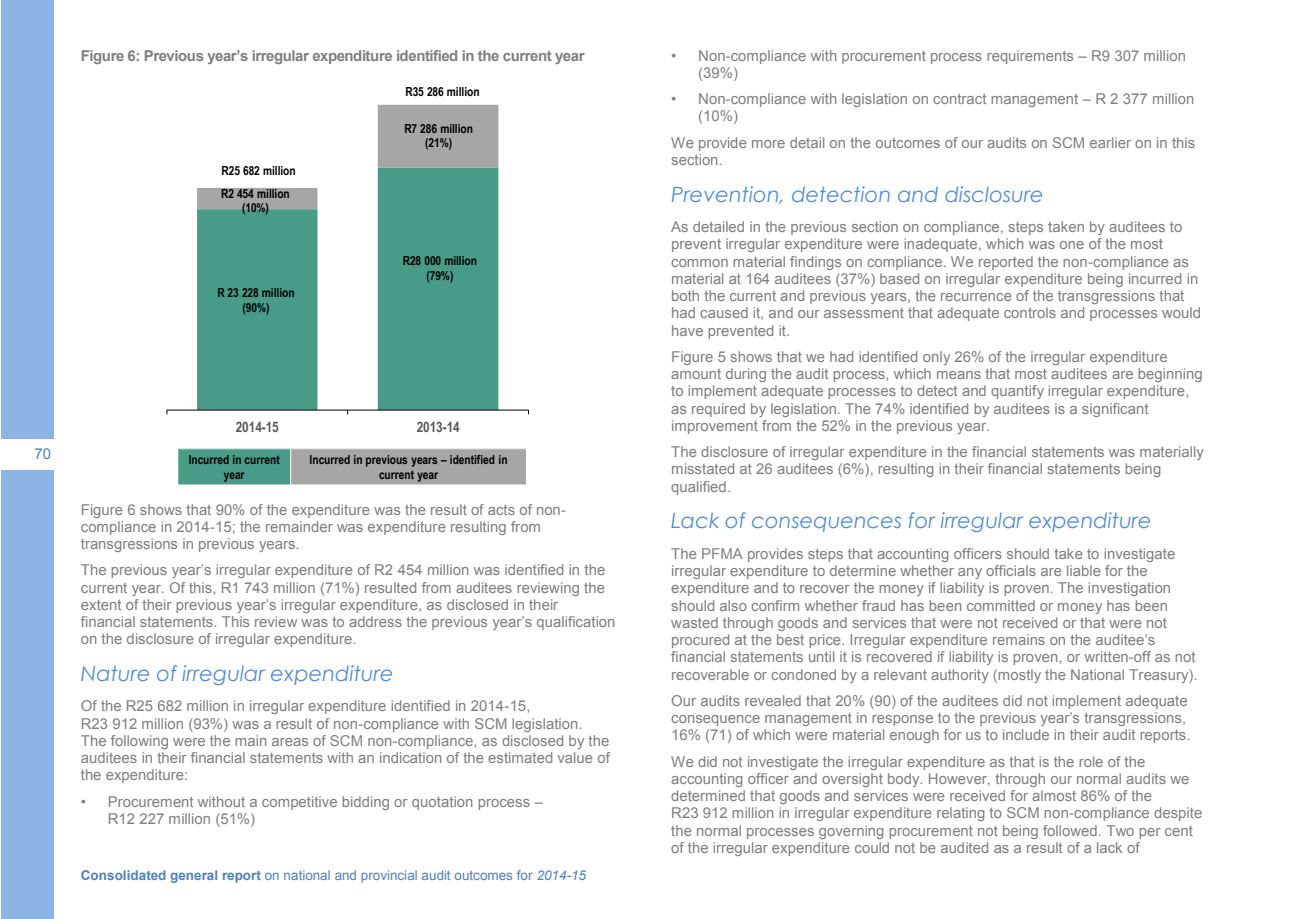
<style>
.page{position:relative;width:1289px;height:919px;background:#fff}
.page>*{position:absolute;margin:0;border:0;box-sizing:border-box;transform-origin:0 0}
.t1{font:italic 21px "Century Gothic";color:#548dd4}
.t2{font:15px/17.2px "Arial";color:#7f7f7f}
.t3{font:700 15px "Arial";letter-spacing:-.03em;color:#7f7f7f}
.t4{font:15px "Arial";color:#4f81bd}
.t5{font:700 14.4px "Arial Narrow";letter-spacing:-.01em;color:#595959}
.t6{font:13.5px "Arial";letter-spacing:.005em;color:#4f81bd}
.t7{font:700 12.45px/15px "Arial Narrow";letter-spacing:-.005em;color:#000;text-align:center}
.s1{color:#808080}
.s2{font-weight:700}
.s3{font-style:italic}
</style>
<div class="page">
<div style="left:1px;top:0;width:52px;height:919px;background:#8eb4e3"></div>
<div style="left:0;top:439px;width:62px;height:30px;background:#fff"></div>
<svg style="left:197px;top:209px;width:301px;height:201px;fill:#479b87"></svg>
<svg style="left:197px;top:105px;width:301px;height:104px"></svg>
<hr style="left:167px;top:410px;width:361px;height:1px;background:#000">
<div style="left:401px;top:119px;width:75px;height:32px;background:#a6a6a6"></div>
<div style="left:178px;top:449px;width:113px;height:37px;background:#479b87"></div>
<div style="left:291px;top:449px;width:235px;height:37px;background:#a6a6a6"></div>
<hr style="left:290px;top:448px;width:1px;height:39px;background:#fff">
<hr style="left:177px;top:484px;width:350px;height:3px;background:#fff">
<p class="t3" style="left:81px;top:45px;width:505px">Figure 6: Previous year’s irregular expenditure identified in the current year</p>
<p class="t7" style="left:405px;top:84px;width:76px">R35 286 million</p>
<p class="t7" style="left:221px;top:163px;width:76px">R25 682 million</p>
<p class="t7" style="left:221px;top:186px;width:70px;line-height:14.4px">R2 454 million (10%)</p>
<p class="t7" style="left:217px;top:285px;width:79px">R 23 228 million (90%)</p>
<p class="t7" style="left:404px;top:121px;width:70px;line-height:14.4px">R7 286 million (21%)</p>
<p class="t7" style="left:403px;top:253px;width:76px">R28 000 million (79%)</p>
<p class="t4" style="left:34px;top:443px;width:18px">70</p>
<p class="t5" style="left:236px;top:419px;width:44px">2014-15</p>
<p class="t5" style="left:417px;top:419px;width:44px">2013-14</p>
<p class="t7" style="left:189px;top:452px;width:93px">Incurred in current year</p>
<p class="t7" style="left:310px;top:452px;width:199px">Incurred in previous years – identified in current year</p>
<p class="t2" style="left:81px;top:501px;width:487px">Figure 6 shows that 90% of the expenditure was the result of acts of non&shy;compliance in 2014-15; the remainder was expenditure resulting from transgressions in previous years.</p>
<p class="t2" style="left:81px;top:561px;width:536px">The previous year’s irregular expenditure of R2 454 million was identified in the current year. Of this, R1 743 million (71%) resulted from auditees reviewing the extent of their previous year’s irregular expenditure, as disclosed in their financial statements. This review was to address the previous year’s qualification on the disclosure of irregular expenditure.</p>
<h4 class="t1" style="left:81px;top:660px;width:314px">Nature of irregular expenditure</h4>
<p class="t2" style="left:81px;top:697px;width:530px">Of the R25 682 million in irregular expenditure identified in 2014-15,<br>R23 912 million (93%) was a result of non-compliance with SCM legislation.<br>The following were the main areas of SCM non-compliance, as disclosed by the auditees in their financial statements with an indication of the estimated value of the expenditure:</p>
<p class="t2" style="left:108px;top:793px;width:437px;text-indent:-27px"><span class="s1">•</span> Procurement without a competitive bidding or quotation process –<br>R12 227 million (51%)</p>
<p class="t6" style="left:81px;top:866px;width:507px"><span class="s2">Consolidated general report</span> on national and provincial audit outcomes for <span class="s3">2014-15</span></p>
<p class="t2" style="left:698px;top:47px;width:489px;text-indent:-27px"><span class="s1">•</span> Non-compliance with procurement process requirements – R9 307 million (39%)</p>
<p class="t2" style="left:698px;top:91px;width:498px;text-indent:-27px"><span class="s1">•</span> Non-compliance with legislation on contract management – R 2 377 million (10%)</p>
<p class="t2" style="left:671px;top:134px;width:525px">We provide more detail on the outcomes of our audits on SCM earlier on in this section.</p>
<h4 class="t1" style="left:671px;top:181px;width:374px">Prevention, detection and disclosure</h4>
<p class="t2" style="left:671px;top:218px;width:531px">As detailed in the previous section on compliance, steps taken by auditees to prevent irregular expenditure were inadequate, which was one of the most common material findings on compliance. We reported the non-compliance as material at 164 auditees (37%) based on irregular expenditure being incurred in both the current and previous years, the recurrence of the transgressions that had caused it, and our assessment that adequate controls and processes would have prevented it.</p>
<p class="t2" style="left:671px;top:348px;width:533px">Figure 5 shows that we had identified only 26% of the irregular expenditure amount during the audit process, which means that most auditees are beginning to implement adequate processes to detect and quantify irregular expenditure, as required by legislation. The 74% identified by auditees is a significant improvement from the 52% in the previous year.</p>
<p class="t2" style="left:671px;top:443px;width:534px">The disclosure of irregular expenditure in the financial statements was materially misstated at 26 auditees (6%), resulting in their financial statements being qualified.</p>
<h4 class="t1" style="left:671px;top:507px;width:482px">Lack of consequences for irregular expenditure</h4>
<p class="t2" style="left:671px;top:545px;width:528px">The PFMA provides steps that accounting officers should take to investigate irregular expenditure to determine whether any officials are liable for the expenditure and to recover the money if liability is proven. The investigation should also confirm whether fraud has been committed or money has been wasted through goods and services that were not received or that were not procured at the best price. Irregular expenditure remains on the auditee’s financial statements until it is recovered if liability is proven, or written-off as not recoverable or condoned by a relevant authority (mostly the National Treasury).</p>
<p class="t2" style="left:671px;top:692px;width:521px">Our audits revealed that 20% (90) of the auditees did not implement adequate consequence management in response to the previous year’s transgressions,<br>16% (71) of which were material enough for us to include in their audit reports.</p>
<p class="t2" style="left:671px;top:752px;width:532px">We did not investigate the irregular expenditure as that is the role of the accounting officer and oversight body. However, through our normal audits we determined that goods and services were received for almost 86% of the<br>R23 912 million in irregular expenditure relating to SCM non-compliance despite the normal processes governing procurement not being followed. Two per cent of the irregular expenditure could not be audited as a result of a lack of</p>
</div>
